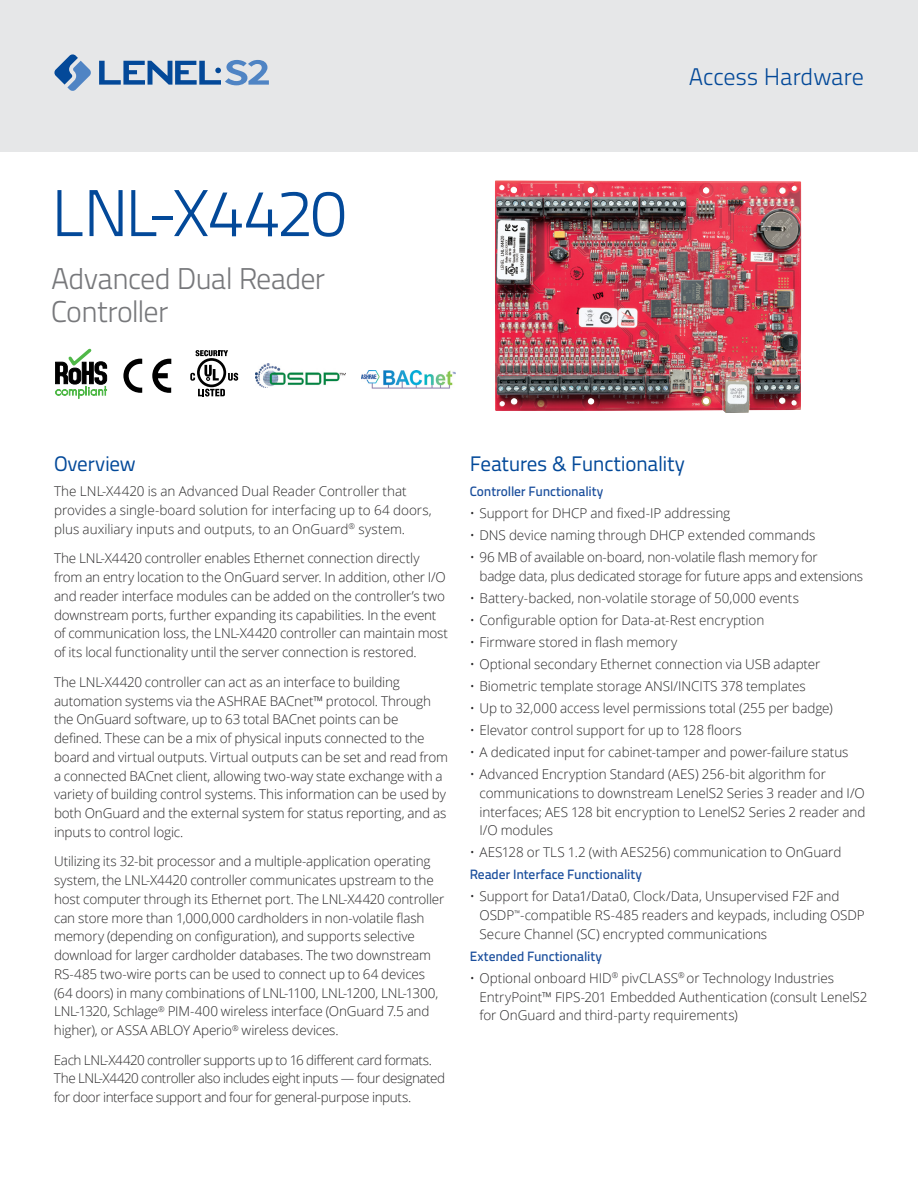
<style>
.page{position:relative;width:918px;height:1188px;background:#fff}
.page>*{position:absolute;margin:0;border:0;box-sizing:border-box;transform-origin:0 0}
.t1{font:300 66px "Titillium Text 22 L";letter-spacing:-.03em;color:#034999}
.t2{font:300 30px/33px "Titillium Text 22 L";letter-spacing:-.03em;color:#77787b}
.t3{font:300 24px "Titillium Text 22 L";letter-spacing:-.01em;color:#034999}
.t4{font:21px "Titillium Text 22 L";letter-spacing:-.02em;color:#034999}
.t5{font:300 13.5px/18.8px "Open Sans";letter-spacing:-.01em;color:#292829}
.t6{font:300 13.5px/18.8px "Open Sans";letter-spacing:-.035em;color:#292829}
.t7{font:500 13.5px "Titillium Text 22 L";letter-spacing:-.01em;color:#1a4e9c}
</style>
<div class="page">
<img style="left:495px;top:180px;width:306px;height:233px">
<div style="left:0;top:0;width:918px;height:151px;background:#e6e7e8"></div>
<svg style="left:55px;top:348px;width:52px;height:51px"></svg>
<svg style="left:152px;top:359px;width:19px;height:34px"></svg>
<svg style="left:123px;top:359px;width:19px;height:34px"></svg>
<svg style="left:196px;top:350px;width:32px;height:6px"></svg>
<svg style="left:198px;top:389px;width:27px;height:8px"></svg>
<svg style="left:228px;top:373px;width:10px;height:8px"></svg>
<svg style="left:197px;top:358px;width:29px;height:29px"></svg>
<div style="left:200px;top:361px;width:23px;height:24px;background:#fff;border-radius:50%"></div>
<svg style="left:204px;top:365px;width:15px;height:16px"></svg>
<svg style="left:190px;top:373px;width:5px;height:8px"></svg>
<img style="left:362px;top:371px;width:94px;height:18px">
<img style="left:256px;top:364px;width:89px;height:24px">
<svg style="left:99px;top:60px;width:170px;height:25px"></svg>
<svg style="left:54px;top:54px;width:37px;height:37px"></svg>
<h1 class="t1" style="left:51px;top:165px;width:296px">LNL-X4420</h1>
<h2 class="t2" style="left:51px;top:261px;width:276px">Advanced Dual Reader<br>Controller</h2>
<h3 class="t3" style="left:689px;top:59px;width:177px">Access Hardware</h3>
<h3 class="t4" style="left:54px;top:448px;width:83px">Overview</h3>
<p class="t5" style="left:54px;top:482px;width:379px">The LNL-X4420 is an Advanced Dual Reader Controller that provides a single-board solution for interfacing up to 64 doors, plus auxiliary inputs and outputs, to an OnGuard<sup>®</sup> system.</p>
<p class="t5" style="left:54px;top:549px;width:396px">The LNL-X4420 controller enables Ethernet connection directly from an entry location to the OnGuard server. In addition, other I/O and reader interface modules can be added on the controller’s two downstream ports, further expanding its capabilities. In the event of communication loss, the LNL-X4420 controller can maintain most of its local functionality until the server connection is restored.</p>
<p class="t5" style="left:54px;top:672px;width:396px">The LNL-X4420 controller can act as an interface to building automation systems via the ASHRAE BACnet™ protocol. Through the OnGuard software, up to 63 total BACnet points can be defined. These can be a mix of physical inputs connected to the board and virtual outputs. Virtual outputs can be set and read from a connected BACnet client, allowing two-way state exchange with a variety of building control systems. This information can be used by both OnGuard and the external system for status reporting, and as inputs to control logic.</p>
<p class="t5" style="left:54px;top:852px;width:392px">Utilizing its 32-bit processor and a multiple-application operating system, the LNL-X4420 controller communicates upstream to the host computer through its Ethernet port. The LNL-X4420 controller can store more than 1,000,000 cardholders in non-volatile flash memory (depending on configuration), and supports selective download for larger cardholder databases. The two downstream RS-485 two-wire ports can be used to connect up to 64 devices (64 doors) in many combinations of LNL-1100, LNL-1200, LNL-1300, LNL-1320, Schlage<sup>®</sup> PIM-400 wireless interface (OnGuard 7.5 and higher), or ASSA ABLOY Aperio<sup>®</sup> wireless devices.</p>
<p class="t6" style="left:54px;top:1050px;width:393px">Each LNL-X4420 controller supports up to 16 different card formats.<br>The LNL-X4420 controller also includes eight inputs — four designated for door interface support and four for general-purpose inputs.</p>
<h3 class="t4" style="left:470px;top:448px;width:217px">Features &amp; Functionality</h3>
<p class="t7" style="left:470px;top:481px;width:135px">Controller Functionality</p>
<p class="t5" style="left:470px;top:504px;width:262px">• Support for DHCP and fixed-IP addressing</p>
<p class="t5" style="left:470px;top:526px;width:347px">• DNS device naming through DHCP extended commands</p>
<p class="t5" style="left:480px;top:548px;width:385px;text-indent:-10px">• 96 MB of available on-board, non-volatile flash memory for<br>badge data, plus dedicated storage for future apps and extensions</p>
<p class="t5" style="left:470px;top:589px;width:331px">• Battery-backed, non-volatile storage of 50,000 events</p>
<p class="t5" style="left:470px;top:611px;width:296px">• Configurable option for Data-at-Rest encryption</p>
<p class="t5" style="left:470px;top:633px;width:209px">• Firmware stored in flash memory</p>
<p class="t5" style="left:470px;top:654px;width:352px">• Optional secondary Ethernet connection via USB adapter</p>
<p class="t5" style="left:470px;top:676px;width:337px">• Biometric template storage ANSI/INCITS 378 templates</p>
<p class="t5" style="left:470px;top:698px;width:364px">• Up to 32,000 access level permissions total (255 per badge)</p>
<p class="t5" style="left:470px;top:720px;width:273px">• Elevator control support for up to 128 floors</p>
<p class="t5" style="left:470px;top:742px;width:380px">• A dedicated input for cabinet-tamper and power-failure status</p>
<p class="t5" style="left:480px;top:764px;width:387px;text-indent:-10px">• Advanced Encryption Standard (AES) 256-bit algorithm for communications to downstream LenelS2 Series 3 reader and I/O interfaces; AES 128 bit encryption to LenelS2 Series 2 reader and I/O modules</p>
<p class="t5" style="left:470px;top:843px;width:373px">• AES128 or TLS 1.2 (with AES256) communication to OnGuard</p>
<p class="t7" style="left:470px;top:864px;width:174px">Reader Interface Functionality</p>
<p class="t5" style="left:480px;top:887px;width:387px;text-indent:-10px">• Support for Data1/Data0, Clock/Data, Unsupervised F2F and<br>OSDP<sup>™</sup>-compatible RS-485 readers and keypads, including OSDP<br>Secure Channel (SC) encrypted communications</p>
<p class="t7" style="left:470px;top:946px;width:134px">Extended Functionality</p>
<p class="t5" style="left:480px;top:968px;width:390px;text-indent:-10px">• Optional onboard HID<sup>®</sup> pivCLASS<sup>®</sup> or Technology Industries<br>EntryPoint™ FIPS-201 Embedded Authentication (consult LenelS2 for OnGuard and third-party requirements)</p>
</div>
